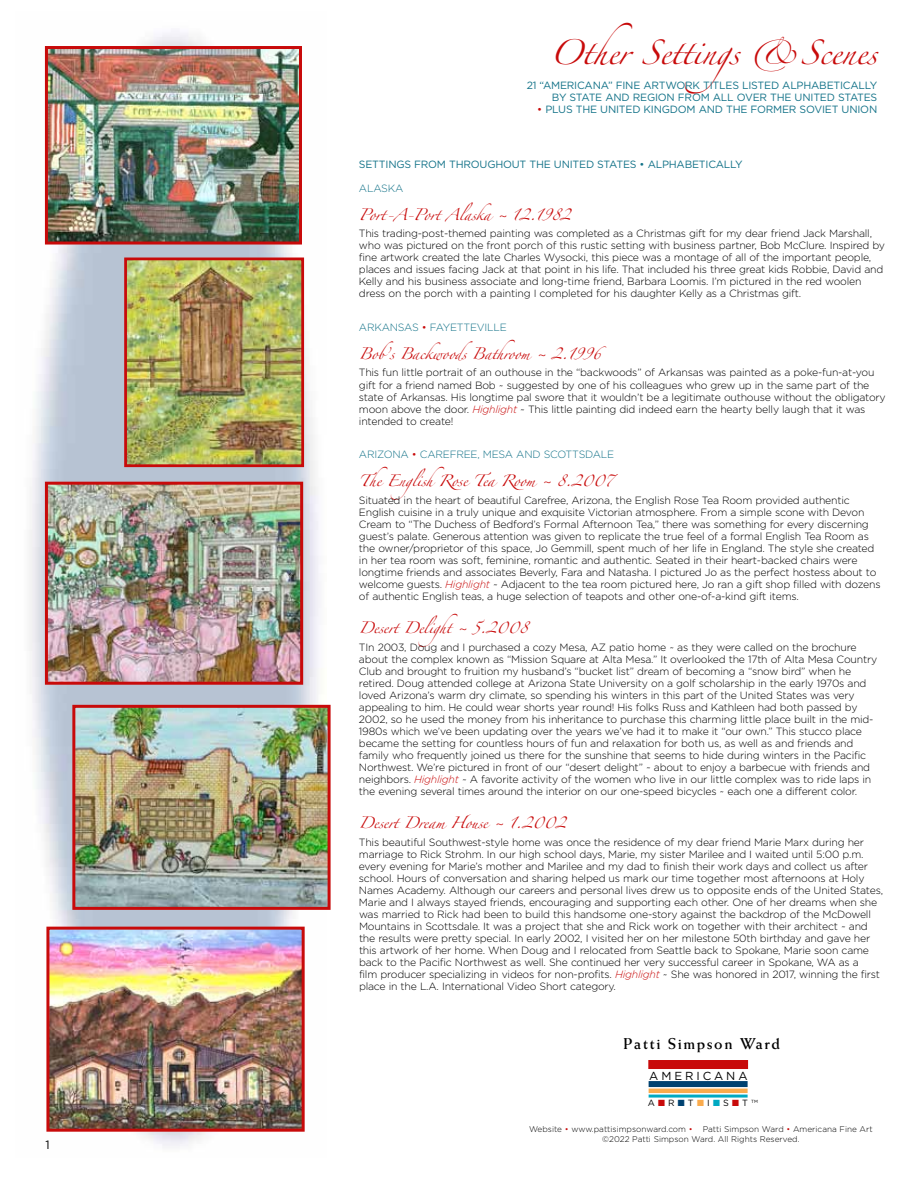
<style>
.page{position:relative;width:918px;height:1188px;background:#fff}
.page>*{position:absolute;margin:0;border:0;box-sizing:border-box;transform-origin:0 0}
.t1{font:22.5px "Zapfino";letter-spacing:-.015em;color:#c80a0a}
.t2{font:700 15.75px "Weiss";letter-spacing:.1em;color:#000}
.t3{font:12px "Gotham";color:#000}
.t4{font:11.7px "Gotham";color:#000}
.t5{font:300 10.5px/12px "Gotham";letter-spacing:-.02em;color:#000}
.t6{font:10.5px/12px "Gotham";letter-spacing:-.02em;color:#127288}
.t7{font:10.5px "Zapfino";letter-spacing:-.02em;color:#c80a0a}
.t8{font:300 10.5px "Gotham";letter-spacing:-.02em;color:#127288}
.t9{font:9px "Gotham";color:#000}
.t10{font:300 8.25px/10.5px "Gotham";color:#000;text-align:center}
.s1{color:#c80a0a}
.s2{font-style:italic;color:#c80a0a}
.s3{color:#004271}
.s4{color:#faab4d}
.s5{color:#00a9c2}
</style>
<div class="page">
<img style="left:29px;top:31px;width:298px;height:1115px">
<div style="left:648px;top:1060px;width:100px;height:9px;background:#c80a0a"></div>
<div style="left:649px;top:1081px;width:99px;height:6px;background:#004271"></div>
<hr style="left:649px;top:1089px;width:99px;height:4px;background:#faab4d">
<hr style="left:649px;top:1095px;width:99px;height:3px;background:#00a9c2">
<img style="left:49px;top:486px;width:250px;height:195px">
<div style="left:45px;top:482px;width:258px;height:203px;border:3px solid #c80a0a"></div>
<img style="left:128px;top:262px;width:172px;height:201px">
<div style="left:124px;top:258px;width:180px;height:209px;border:3px solid #c80a0a"></div>
<img style="left:49px;top:50px;width:249px;height:191px">
<div style="left:45px;top:46px;width:257px;height:199px;border:3px solid #c80a0a"></div>
<img style="left:76px;top:709px;width:251px;height:197px">
<div style="left:72px;top:705px;width:259px;height:205px;border:3px solid #c80a0a"></div>
<img style="left:50px;top:931px;width:251px;height:197px">
<div style="left:46px;top:927px;width:259px;height:205px;border:3px solid #c80a0a"></div>
<p class="t3" style="left:46px;top:1138px;width:6px">1</p>
<h1 class="t1" style="left:549px;top:43px;width:330px">Other Settings &amp;Scenes</h1>
<p class="t6" style="left:552px;top:79px;width:327px;text-indent:-25px">21 “AMERICANA” FINE ARTWORK TITLES LISTED ALPHABETICALLY<br>BY STATE AND REGION FROM</p>
<p class="t6" style="left:713px;top:91px;width:66px">ALL OVER THE</p>
<p class="t6" style="left:795px;top:91px;width:15px">UNITED</p>
<p class="t6" style="left:838px;top:91px;width:27px">STATES</p>
<p class="t6" style="left:537px;top:103px;width:341px"><span class="s1">•</span> PLUS THE UNITED KINGDOM AND THE FORMER SOVIET UNION</p>
<p class="t6" style="left:359px;top:158px;width:8px">SETTINGS</p>
<p class="t6" style="left:414px;top:158px;width:16px">FROM</p>
<p class="t6" style="left:449px;top:158px;width:9px">THRO</p>
<p class="t6" style="left:480px;top:158px;width:17px">UGHO</p>
<p class="t6" style="left:512px;top:158px;width:26px">UT THE</p>
<p class="t6" style="left:554px;top:158px;width:15px">UNITED</p>
<p class="t6" style="left:597px;top:158px;width:27px">STATES</p>
<p class="t6" style="left:640px;top:158px;width:24px">• ALPH</p>
<p class="t6" style="left:677px;top:158px;width:16px">ABETIC</p>
<p class="t6" style="left:716px;top:158px;width:15px">ALLY</p>
<p class="t8" style="left:359px;top:182px;width:46px">ALASKA</p>
<p class="t7" style="left:359px;top:210px;width:213px">Port-A-Port Alaska ~ 12.1982</p>
<p class="t5" style="left:359px;top:227px;width:528px">This trading-post-themed painting was completed as a Christmas gift for my dear friend Jack Marshall, who was pictured on the front porch of this rustic setting with business partner, Bob McClure. Inspired by fine artwork created the late Charles Wysocki, this piece was a montage of all of the important people, places and issues facing Jack at that point in his life. That included his three great kids Robbie, David and Kelly and his business associate and long-time friend, Barbara Loomis. I’m pictured in the red woolen dress on the porch with a painting I completed for his daughter Kelly as a Christmas gift.</p>
<p class="t8" style="left:359px;top:321px;width:149px">ARKANSAS <span class="s1">•</span> FAYETTEVILLE</p>
<p class="t7" style="left:359px;top:349px;width:244px">Bob’s Backwoods Bathroom ~ 2.1996</p>
<p class="t5" style="left:359px;top:367px;width:528px">This fun little portrait of an outhouse in the “backwoods” of Arkansas was painted as a poke-fun-at-you gift for a friend named Bob ~ suggested by one of his colleagues who grew up in the same part of the state of Arkansas. His longtime pal swore that it wouldn’t be a legitimate outhouse without the obligatory moon above the door. <span class="s2">Highlight</span> ~ This little painting did indeed earn the hearty belly laugh that it was intended to create!</p>
<p class="t8" style="left:359px;top:449px;width:190px">ARIZONA <span class="s1">•</span> CAREFREE, MESA AND scottsdale</p>
<p class="t7" style="left:359px;top:477px;width:256px">The EnglishRose Tea Room ~ 8.2007</p>
<p class="t5" style="left:359px;top:494px;width:523px">Situated in the heart of beautiful Carefree, Arizona, the English Rose Tea Room provided authentic English cuisine in a truly unique and exquisite Victorian atmosphere. From a simple scone with Devon Cream to “The Duchess of Bedford’s Formal Afternoon Tea,” there was something for every discerning guest’s palate. Generous attention was given to replicate the true feel of a formal English Tea Room as the owner/proprietor of this space, Jo Gemmill, spent much of her life in England. The style she created in her tea room was soft, feminine, romantic and authentic. Seated in their heart-backed chairs were longtime friends and associates Beverly, Fara and Natasha. I pictured Jo as the perfect hostess about to welcome guests. <span class="s2">Highlight</span> ~ Adjacent to the tea room pictured here, Jo ran a gift shop filled with dozens of authentic English teas, a huge selection of teapots and other one-of-a-kind gift items.</p>
<p class="t7" style="left:359px;top:624px;width:171px">Desert Delight ~ 5.2008</p>
<p class="t5" style="left:359px;top:641px;width:520px">TIn 2003, Doug and I purchased a cozy Mesa, AZ patio home ~ as they were called on the brochure about the complex known as “Mission Square at Alta Mesa.” It overlooked the 17th of Alta Mesa Country Club and brought to fruition my husband’s “bucket list” dream of becoming a “snow bird” when he retired. Doug attended college at Arizona State University on a golf scholarship in the early 1970s and loved Arizona’s warm dry climate, so spending his winters in this part of the United States was very appealing to him. He could wear shorts year round! His folks Russ and Kathleen had both passed by 2002, so he used the money from his inheritance to purchase this charming little place built in the mid-1980s which we’ve been updating over the years we’ve had it to make it “our own.” This stucco place became the setting for countless hours of fun and relaxation for both us, as well as and friends and family who frequently joined us there for the sunshine that seems to hide during winters in the Pacific Northwest. We’re pictured in front of our “desert delight” ~ about to enjoy a barbecue with friends and neighbors. <span class="s2">Highlight</span> ~ A favorite activity of the women who live in our little complex was to ride laps in the evening several times around the interior on our one-speed bicycles ~ each one a different color.</p>
<p class="t7" style="left:359px;top:819px;width:209px">Desert Dream House ~ 1.2002</p>
<p class="t5" style="left:359px;top:836px;width:526px">This beautiful Southwest-style home was once the residence of my dear friend Marie Marx during her marriage to Rick Strohm. In our high school days, Marie, my sister Marilee and I waited until 5:00 p.m. every evening for Marie’s mother and Marilee and my dad to finish their work days and collect us after school. Hours of conversation and sharing helped us mark our time together most afternoons at Holy Names Academy. Although our careers and personal lives drew us to opposite ends of the United States, Marie and I always stayed friends, encouraging and supporting each other. One of her dreams when she was married to Rick had been to build this handsome one-story against the backdrop of the McDowell Mountains in Scottsdale. It was a project that she and Rick work on together with their architect ~ and the results were pretty special. In early 2002, I visited her on her milestone 50th birthday and gave her this artwork of her home. When Doug and I relocated from Seattle back to Spokane, Marie soon came back to the Pacific Northwest as well. She continued her very successful career in Spokane, WA as a<br>film producer specializing in videos for non-profits. <span class="s2">Highlight</span> ~ She was honored in 2017, winning the first place in the L.A. International Video Short category.</p>
<h2 class="t2" style="left:624px;top:1034px;width:158px">Patti Simpson Ward</h2>
<p class="t4" style="left:649px;top:1069px;width:23px">AMERIC</p>
<p class="t4" style="left:714px;top:1069px;width:35px">ANA</p>
<p class="t9" style="left:648px;top:1097px;width:108px">A <span class="s1">■</span> R<span class="s3">■</span>T<span class="s4">■</span>I<span class="s5">■</span>S<span class="s1">■</span> T <sup>TM</sup></p>
<p class="t10" style="left:529px;top:1124px;width:345px">Website <span class="s1">•</span> www.pattisimpsonward.com <span class="s1">•</span> Patti Simpson Ward <span class="s1">•</span> Americana Fine Art ©2022 Patti Simpson Ward. All Rights Reserved.</p>
</div>
